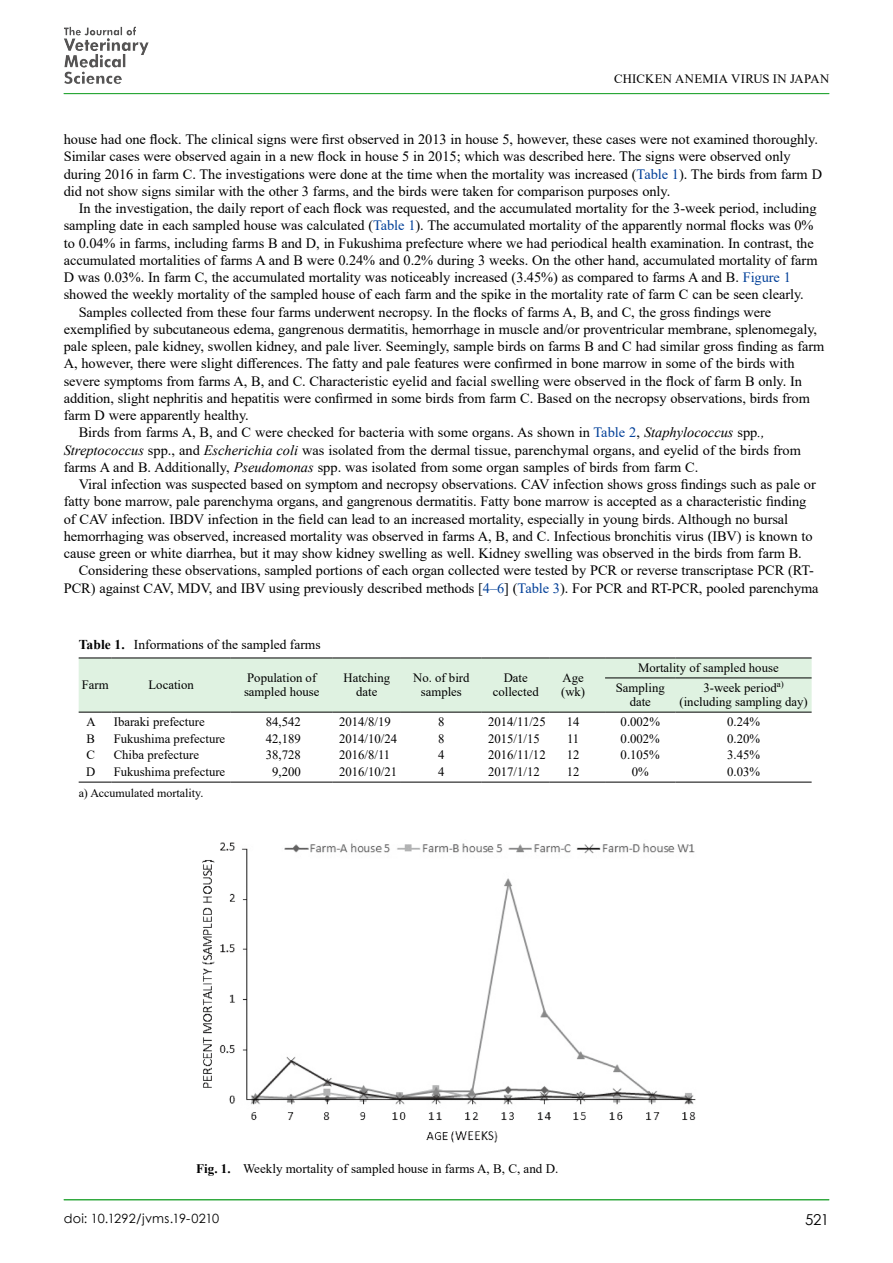
<style>
.page{position:relative;width:893px;height:1263px;background:#fff}
.page>*{position:absolute;margin:0;border:0;box-sizing:border-box;transform-origin:0 0}
.t1{font:15px "Century Gothic";color:#000}
.t2{font:14.25px/17.2px "Times New Roman";letter-spacing:-.005em;color:#000}
.t3{font:13.5px "Times New Roman";color:#000}
.t4{font:13.05px "Times New Roman";color:#000}
.t5{font:12.75px/14.2px "Times New Roman";color:#000;text-align:center}
.t6{font:12.75px "Times New Roman";letter-spacing:.03em;color:#000}
.t7{font:12.75px "Century Gothic";letter-spacing:.02em;color:#000}
.t8{font:12px "Times New Roman";color:#000}
.s1{color:#003f98}
.s2{font-style:italic}
.s3{font-weight:700}
</style>
<div class="page">
<img style="left:64px;top:27px;width:74px;height:24px">
<hr style="left:64px;top:93px;width:765px;height:1px;background:#2aa738">
<hr style="left:64px;top:1199px;width:765px;height:1px;background:#2aa738">
<div style="left:79px;top:659px;width:733px;height:53px;background:#dff2e1"></div>
<hr style="left:79px;top:658px;width:33px;height:1px;background:#000">
<hr style="left:112px;top:658px;width:119px;height:1px;background:#000">
<hr style="left:231px;top:658px;width:102px;height:1px;background:#000">
<hr style="left:333px;top:658px;width:68px;height:1px;background:#000">
<hr style="left:401px;top:658px;width:81px;height:1px;background:#000">
<hr style="left:482px;top:658px;width:68px;height:1px;background:#000">
<hr style="left:550px;top:658px;width:55px;height:1px;background:#000">
<hr style="left:605px;top:658px;width:71px;height:1px;background:#000">
<hr style="left:676px;top:658px;width:136px;height:1px;background:#000">
<hr style="left:605px;top:677px;width:71px;height:1px;background:#000">
<hr style="left:676px;top:677px;width:136px;height:1px;background:#000">
<hr style="left:79px;top:712px;width:33px;height:1px;background:#000">
<hr style="left:112px;top:712px;width:119px;height:1px;background:#000">
<hr style="left:231px;top:712px;width:102px;height:1px;background:#000">
<hr style="left:333px;top:712px;width:68px;height:1px;background:#000">
<hr style="left:401px;top:712px;width:81px;height:1px;background:#000">
<hr style="left:482px;top:712px;width:68px;height:1px;background:#000">
<hr style="left:550px;top:712px;width:55px;height:1px;background:#000">
<hr style="left:605px;top:712px;width:71px;height:1px;background:#000">
<hr style="left:676px;top:712px;width:136px;height:1px;background:#000">
<hr style="left:79px;top:782px;width:33px;height:1px;background:#000">
<hr style="left:112px;top:782px;width:119px;height:1px;background:#000">
<hr style="left:231px;top:782px;width:102px;height:1px;background:#000">
<hr style="left:333px;top:782px;width:68px;height:1px;background:#000">
<hr style="left:401px;top:782px;width:81px;height:1px;background:#000">
<hr style="left:482px;top:782px;width:68px;height:1px;background:#000">
<hr style="left:550px;top:782px;width:55px;height:1px;background:#000">
<hr style="left:605px;top:782px;width:71px;height:1px;background:#000">
<hr style="left:676px;top:782px;width:136px;height:1px;background:#000">
<img style="left:202px;top:842px;width:494px;height:301px">
<p class="t6" style="left:614px;top:70px;width:217px">CHICKEN ANEMIA VIRUS IN JAPAN</p>
<p class="t2" style="left:64px;top:130px;width:760px">house had one flock. The clinical signs were first observed in 2013 in house 5, however, these cases were not examined thoroughly.<br>Similar cases were observed again in a new flock in house 5 in 2015; which was described here. The signs were observed only during 2016 in farm C. The investigations were done at the time when the mortality was increased (<span class="s1">Table 1</span>). The birds from farm D did not show signs similar with the other 3 farms, and the birds were taken for comparison purposes only.</p>
<p class="t2" style="left:79px;top:199px;width:739px">In the investigation, the daily report of each flock was requested, and the accumulated mortality for the 3-week period, including</p>
<p class="t2" style="left:64px;top:216px;width:751px">sampling date in each sampled house was calculated (<span class="s1">Table 1</span>). The accumulated mortality of the apparently normal flocks was 0%</p>
<p class="t2" style="left:64px;top:234px;width:751px">to 0.04% in farms, including farms B and D, in Fukushima prefecture where we had periodical health examination. In contrast, the</p>
<p class="t2" style="left:64px;top:251px;width:755px">accumulated mortalities of farms A and B were 0.24% and 0.2% during 3 weeks. On the other hand, accumulated mortality of farm</p>
<p class="t2" style="left:64px;top:268px;width:729px">D was 0.03%. In farm C, the accumulated mortality was noticeably increased (3.45%) as compared to farms A and B. <span class="s1">Figure 1</span></p>
<p class="t2" style="left:64px;top:285px;width:742px">showed the weekly mortality of the sampled house of each farm and the spike in the mortality rate of farm C can be seen clearly.</p>
<p class="t2" style="left:79px;top:303px;width:694px">Samples collected from these four farms underwent necropsy. In the flocks of farms A, B, and C, the gross findings were</p>
<p class="t2" style="left:64px;top:320px;width:755px">exemplified by subcutaneous edema, gangrenous dermatitis, hemorrhage in muscle and/or proventricular membrane, splenomegaly,</p>
<p class="t2" style="left:64px;top:337px;width:762px">pale spleen, pale kidney, swollen kidney, and pale liver. Seemingly, sample birds on farms B and C had similar gross finding as farm</p>
<p class="t2" style="left:64px;top:354px;width:732px">A, however, there were slight differences. The fatty and pale features were confirmed in bone marrow in some of the birds with</p>
<p class="t2" style="left:64px;top:372px;width:740px">severe symptoms from farms A, B, and C. Characteristic eyelid and facial swelling were observed in the flock of farm B only. In</p>
<p class="t2" style="left:64px;top:389px;width:748px">addition, slight nephritis and hepatitis were confirmed in some birds from farm C. Based on the necropsy observations, birds from</p>
<p class="t2" style="left:64px;top:406px;width:186px">farm D were apparently healthy.</p>
<p class="t2" style="left:79px;top:424px;width:687px">Birds from farms A, B, and C were checked for bacteria with some organs. As shown in <span class="s1">Table 2</span>, <span class="s2">Staphylococcus</span> spp<span class="s2">.,</span></p>
<p class="t2" style="left:64px;top:441px;width:739px"><span class="s2">Streptococcus</span> spp., and <span class="s2">Escherichia coli</span> was isolated from the dermal tissue, parenchymal organs, and eyelid of the birds from</p>
<p class="t2" style="left:64px;top:458px;width:636px">farms A and B. Additionally, <span class="s2">Pseudomonas</span> spp. was isolated from some organ samples of birds from farm C.</p>
<p class="t2" style="left:79px;top:475px;width:739px">Viral infection was suspected based on symptom and necropsy observations. CAV infection shows gross findings such as pale or</p>
<p class="t2" style="left:64px;top:493px;width:744px">fatty bone marrow, pale parenchyma organs, and gangrenous dermatitis. Fatty bone marrow is accepted as a characteristic finding</p>
<p class="t2" style="left:64px;top:510px;width:726px">of CAV infection. IBDV infection in the field can lead to an increased mortality, especially in young birds. Although no bursal</p>
<p class="t2" style="left:64px;top:527px;width:750px">hemorrhaging was observed, increased mortality was observed in farms A, B, and C. Infectious bronchitis virus (IBV) is known to</p>
<p class="t2" style="left:64px;top:544px;width:740px">cause green or white diarrhea, but it may show kidney swelling as well. Kidney swelling was observed in the birds from farm B.</p>
<p class="t2" style="left:79px;top:562px;width:737px">Considering these observations, sampled portions of each organ collected were tested by PCR or reverse transcriptase PCR (RT-</p>
<p class="t2" style="left:64px;top:579px;width:756px">PCR) against CAV, MDV, and IBV using previously described methods [<span class="s1">4–6</span>] (<span class="s1">Table 3</span>). For PCR and RT-PCR, pooled parenchyma</p>
<p class="t3" style="left:79px;top:635px;width:243px"><span class="s3">Table 1.</span> Informations of the sampled farms</p>
<p class="t5" style="left:82px;top:677px;width:28px">Farm</p>
<p class="t5" style="left:149px;top:677px;width:47px">Location</p>
<p class="t5" style="left:244px;top:670px;width:77px;text-align:left">Population of sampled house</p>
<p class="t5" style="left:343px;top:670px;width:48px">Hatching date</p>
<p class="t5" style="left:413px;top:670px;width:58px">No. of bird samples</p>
<p class="t5" style="left:493px;top:670px;width:48px">Date collected</p>
<p class="t5" style="left:561px;top:670px;width:26px;text-align:left">Age (wk)</p>
<p class="t5" style="left:616px;top:657px;width:164px;line-height:20px;text-align:left;text-indent:22px">Mortality of sampled house<br>Sampling</p>
<p class="t5" style="left:630px;top:694px;width:23px">date</p>
<p class="t5" style="left:679px;top:680px;width:130px">3-week period<sup>a) </sup>(including sampling day)</p>
<p class="t5" style="left:87px;top:714px;width:11px">A</p>
<p class="t5" style="left:114px;top:714px;width:92px">Ibaraki prefecture</p>
<p class="t5" style="left:266px;top:714px;width:37px">84,542</p>
<p class="t5" style="left:339px;top:714px;width:53px">2014/8/19</p>
<p class="t5" style="left:438px;top:714px;width:8px">8</p>
<p class="t5" style="left:488px;top:714px;width:59px">2014/11/25</p>
<p class="t5" style="left:567px;top:714px;width:14px">14</p>
<p class="t5" style="left:621px;top:714px;width:41px">0.002%</p>
<p class="t5" style="left:727px;top:714px;width:34px">0.24%</p>
<p class="t5" style="left:87px;top:731px;width:10px">B</p>
<p class="t5" style="left:114px;top:731px;width:113px">Fukushima prefecture</p>
<p class="t5" style="left:266px;top:731px;width:37px">42,189</p>
<p class="t5" style="left:339px;top:731px;width:60px">2014/10/24</p>
<p class="t5" style="left:438px;top:731px;width:8px">8</p>
<p class="t5" style="left:488px;top:731px;width:53px">2015/1/15</p>
<p class="t5" style="left:567px;top:731px;width:14px">11</p>
<p class="t5" style="left:621px;top:731px;width:41px">0.002%</p>
<p class="t5" style="left:727px;top:731px;width:34px">0.20%</p>
<p class="t5" style="left:87px;top:747px;width:10px">C</p>
<p class="t5" style="left:114px;top:747px;width:87px">Chiba prefecture</p>
<p class="t5" style="left:266px;top:747px;width:37px">38,728</p>
<p class="t5" style="left:339px;top:747px;width:53px">2016/8/11</p>
<p class="t5" style="left:438px;top:747px;width:8px">4</p>
<p class="t5" style="left:488px;top:747px;width:59px">2016/11/12</p>
<p class="t5" style="left:567px;top:747px;width:14px">12</p>
<p class="t5" style="left:621px;top:747px;width:41px">0.105%</p>
<p class="t5" style="left:727px;top:747px;width:34px">3.45%</p>
<p class="t5" style="left:86px;top:764px;width:11px">D</p>
<p class="t5" style="left:114px;top:764px;width:113px">Fukushima prefecture</p>
<p class="t5" style="left:272px;top:764px;width:30px">9,200</p>
<p class="t5" style="left:339px;top:764px;width:60px">2016/10/21</p>
<p class="t5" style="left:438px;top:764px;width:8px">4</p>
<p class="t5" style="left:488px;top:764px;width:53px">2017/1/12</p>
<p class="t5" style="left:567px;top:764px;width:14px">12</p>
<p class="t5" style="left:632px;top:764px;width:18px">0%</p>
<p class="t5" style="left:727px;top:764px;width:34px">0.03%</p>
<p class="t8" style="left:79px;top:784px;width:126px">a) Accumulated mortality.</p>
<p class="t4" style="left:196px;top:1159px;width:364px"><span class="s3">Fig. 1.</span> Weekly mortality of sampled house in farms A, B, C, and D.</p>
<p class="t7" style="left:64px;top:1209px;width:157px">doi: 10.1292/jvms.19-0210</p>
<p class="t1" style="left:805px;top:1209px;width:26px">521</p>
</div>
